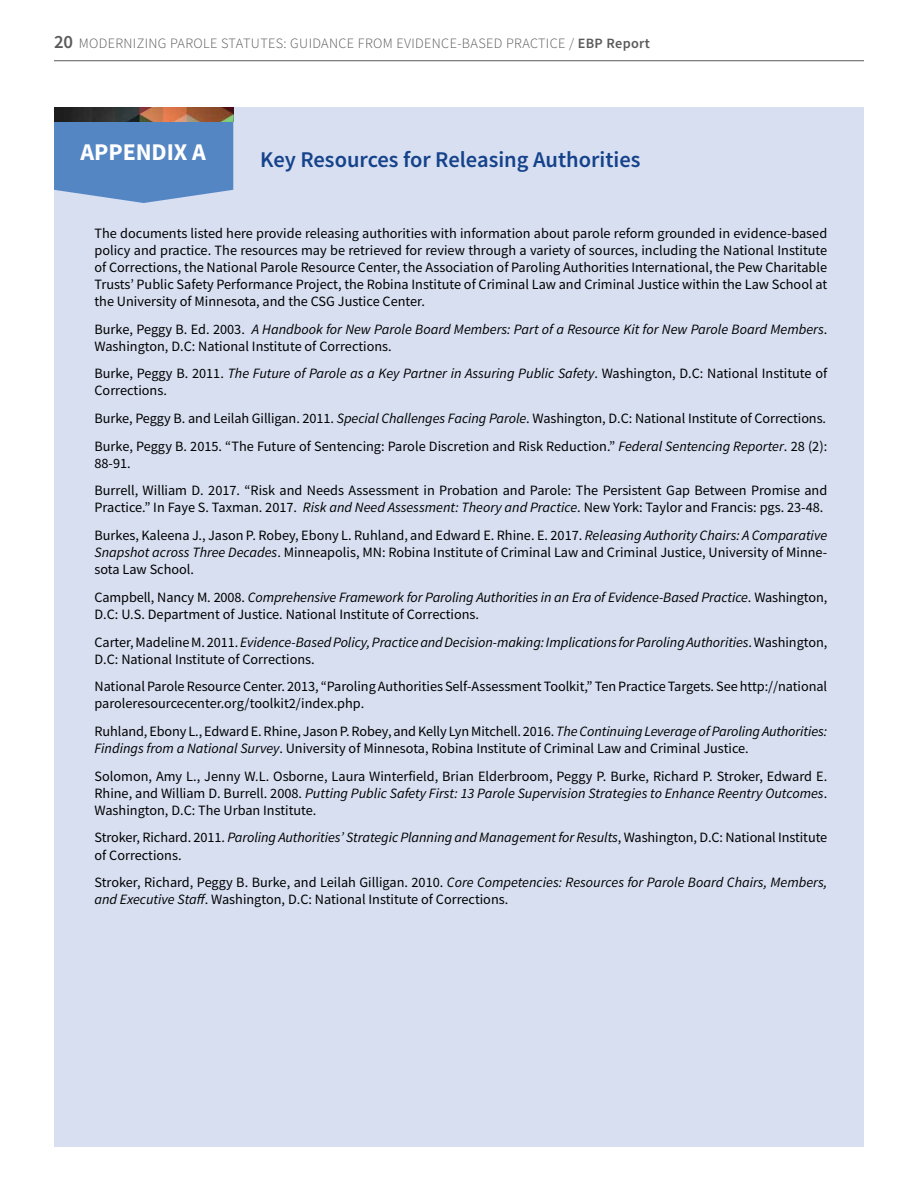
<style>
.page{position:relative;width:918px;height:1188px;background:#fff}
.page>*{position:absolute;margin:0;border:0;box-sizing:border-box;transform-origin:0 0}
.t1{font:700 24px "Source Sans Pro";letter-spacing:-.005em;color:#fff}
.t2{font:600 22.5px "Source Sans Pro";color:#15428a}
.t3{font:14.25px/17.1px "Source Sans Pro";color:#000}
.t4{font:italic 14.25px/17.1px "Source Sans Pro";letter-spacing:-.005em;color:#000}
.t5{font:300 14.25px "Source Sans Pro";letter-spacing:.025em;color:#5b5a5a}
.s1{font-weight:600;font-size:18.75px}
.s2{font-weight:600}
.s3{font-style:normal}
.s4{font-style:italic}
</style>
<div class="page">
<hr style="left:54px;top:60px;width:810px;height:1px;background:#5b5a5a">
<div style="left:54px;top:107px;width:810px;height:1040px;background:#d7dff1"></div>
<svg style="left:54px;top:121px;width:179px;height:82px;background:#5f8cc6"></svg>
<img style="left:54px;top:107px;width:179px;height:14px">
<p class="t5" style="left:54px;top:34px;width:598px"><span class="s1">20</span> MODERNIZING PAROLE STATUTES: GUIDANCE FROM EVIDENCE-BASED PRACTICE / <span class="s2">EBP Report</span></p>
<h1 class="t1" style="left:81px;top:136px;width:127px">APPENDIX A</h1>
<h2 class="t2" style="left:260px;top:144px;width:382px">Key Resources for Releasing Authorities</h2>
<p class="t3" style="left:94px;top:224px;width:734px;text-align:justify">The documents listed here provide releasing authorities with information about parole reform grounded in evidence-based policy and practice. The resources may be retrieved for review through a variety of sources, including the National Institute of Corrections, the National Parole Resource Center, the Association of Paroling Authorities International, the Pew Charitable Trusts’ Public Safety Performance Project, the Robina Institute of Criminal Law and Criminal Justice within the Law School at the University of Minnesota, and the CSG Justice Center.</p>
<p class="t4" style="left:94px;top:320px;width:734px"><span class="s3">Burke, Peggy B. Ed. 2003.</span> A Handbook for New Parole Board Members: Part of a Resource Kit for New Parole Board Members<span class="s3">.<br>Washington, D.C: National Institute of Corrections.</span></p>
<p class="t3" style="left:94px;top:365px;width:734px">Burke, Peggy B. 2011. <span class="s4">The Future of Parole as a Key Partner in Assuring Public Safety</span>. Washington, D.C: National Institute of<br>Corrections.</p>
<p class="t3" style="left:94px;top:404px;width:734px;line-height:27.6px">Burke, Peggy B. and Leilah Gilligan. 2011. <span class="s4">Special Challenges Facing Parole</span>. Washington, D.C: National Institute of Corrections.<br>Burke, Peggy B. 2015. “The Future of Sentencing: Parole Discretion and Risk Reduction.” <span class="s4">Federal Sentencing Reporter</span>. 28 (2):</p>
<p class="t3" style="left:94px;top:449px;width:734px;line-height:27.6px">88-91.<br>Burrell, William D. 2017. “Risk and Needs Assessment in Probation and Parole: The Persistent Gap Between Promise and</p>
<p class="t3" style="left:94px;top:494px;width:734px;line-height:27.6px">Practice.” In Faye S. Taxman. 2017. <span class="s4">Risk and Need Assessment: Theory and Practice</span>. New York: Taylor and Francis: pgs. 23-48.<br>Burkes, Kaleena J., Jason P. Robey, Ebony L. Ruhland, and Edward E. Rhine. E. 2017. <span class="s4">Releasing Authority Chairs: A Comparative</span></p>
<p class="t3" style="left:94px;top:544px;width:734px"><span class="s4">Snapshot across Three Decades</span>. Minneapolis, MN: Robina Institute of Criminal Law and Criminal Justice, University of Minne&shy;sota Law School.</p>
<p class="t3" style="left:94px;top:588px;width:734px">Campbell, Nancy M. 2008. <span class="s4">Comprehensive Framework for Paroling Authorities in an Era of Evidence-Based Practice</span>. Washington,<br>D.C: U.S. Department of Justice. National Institute of Corrections.</p>
<p class="t4" style="left:94px;top:633px;width:734px"><span class="s3">Carter, Madeline M. 2011.</span> Evidence-Based Policy, Practice and Decision-making: Implications for Paroling Authorities<span class="s3">. Washington,<br>D.C: National Institute of Corrections.</span></p>
<p class="t3" style="left:94px;top:678px;width:734px">National Parole Resource Center. 2013, “Paroling Authorities Self-Assessment Toolkit,” Ten Practice Targets. See http://national paroleresourcecenter.org/toolkit2/index.php.</p>
<p class="t3" style="left:94px;top:723px;width:734px">Ruhland, Ebony L., Edward E. Rhine, Jason P. Robey, and Kelly Lyn Mitchell. 2016. <span class="s4">The Continuing Leverage of Paroling Authorities:<br>Findings from a National Survey</span>. University of Minnesota, Robina Institute of Criminal Law and Criminal Justice.</p>
<p class="t3" style="left:94px;top:767px;width:734px;text-align:justify">Solomon, Amy L., Jenny W.L. Osborne, Laura Winterfield, Brian Elderbroom, Peggy P. Burke, Richard P. Stroker, Edward E.<br>Rhine, and William D. Burrell. 2008. <span class="s4">Putting Public Safety First: 13 Parole Supervision Strategies to Enhance Reentry Outcomes</span>.<br>Washington, D.C: The Urban Institute.</p>
<p class="t3" style="left:94px;top:829px;width:734px">Stroker, Richard. 2011. <span class="s4">Paroling Authorities’ Strategic Planning and Management for Results</span>, Washington, D.C: National Institute of Corrections.</p>
<p class="t3" style="left:94px;top:874px;width:734px">Stroker, Richard, Peggy B. Burke, and Leilah Gilligan. 2010. <span class="s4">Core Competencies: Resources for Parole Board Chairs, Members, and Executive Staff</span>. Washington, D.C: National Institute of Corrections.</p>
</div>
